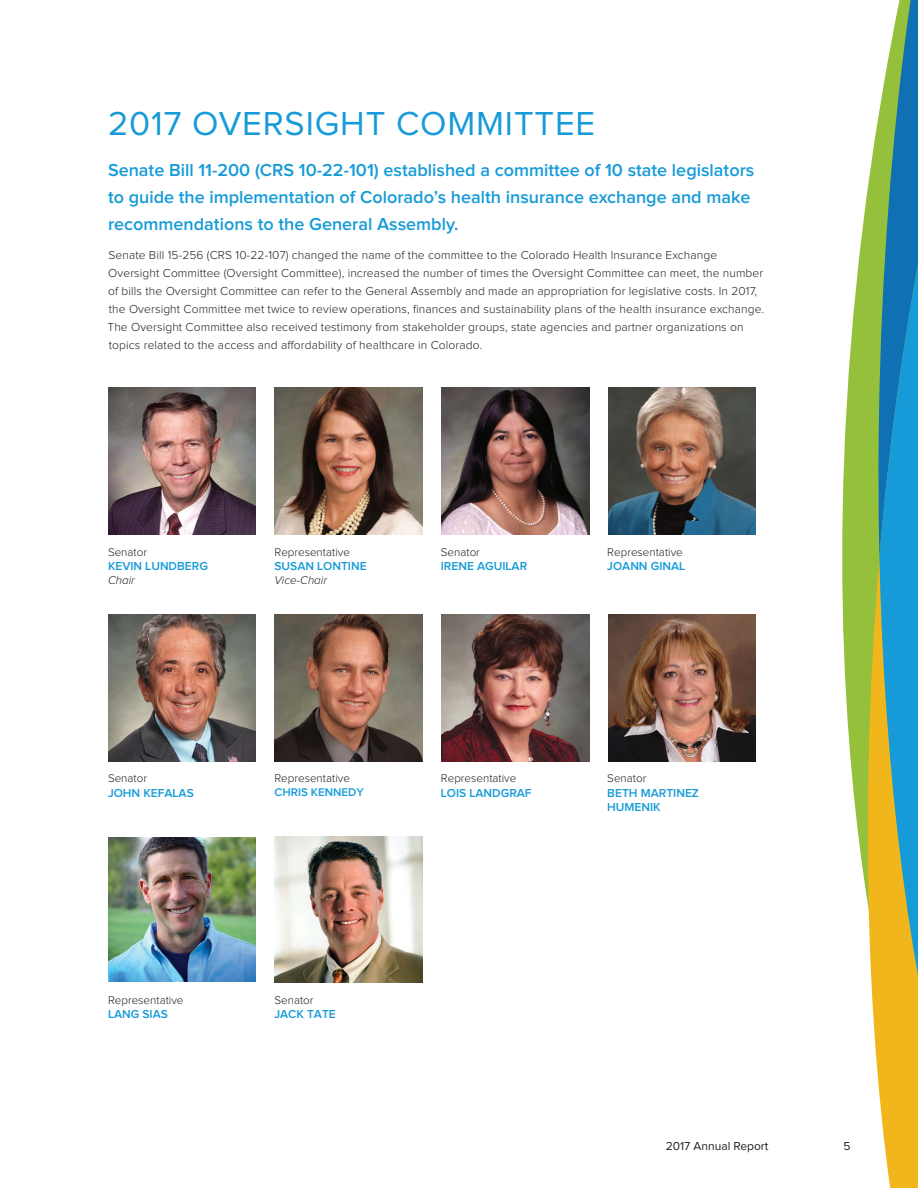
<style>
.page{position:relative;width:918px;height:1188px;background:#fff}
.page>*{position:absolute;margin:0;border:0;box-sizing:border-box;transform-origin:0 0}
.t1{font:34.5px "Proxima Nova";letter-spacing:.025em;color:#169bd8}
.t2{font:600 18px/27px "Proxima Nova";color:#169bd8}
.t3{font:300 12px/18px "Proxima Nova";letter-spacing:.01em;color:#231f20}
.t4{font:600 12px/14.4px "Proxima Nova";color:#169bd8}
.t5{font:12px "Proxima Nova";color:#231f20}
.t6{font:300 11.55px "Proxima Nova";color:#231f20}
.t7{font:italic 300 11.55px "Proxima Nova";color:#231f20}
.t8{font:600 11.55px "Proxima Nova";color:#169bd8}
</style>
<div class="page">
<svg style="left:842px;top:0;width:76px;height:1188px"></svg>
<img style="left:108px;top:388px;width:148px;height:146px">
<img style="left:275px;top:388px;width:148px;height:146px">
<img style="left:441px;top:388px;width:148px;height:146px">
<img style="left:608px;top:388px;width:148px;height:146px">
<img style="left:108px;top:615px;width:148px;height:146px">
<img style="left:275px;top:615px;width:148px;height:146px">
<img style="left:441px;top:615px;width:148px;height:146px">
<img style="left:608px;top:615px;width:148px;height:146px">
<img style="left:108px;top:837px;width:148px;height:144px">
<img style="left:275px;top:836px;width:148px;height:147px">
<h1 class="t1" style="left:108px;top:108px;width:489px">2017 OVERSIGHT COMMITTEE</h1>
<h2 class="t2" style="left:108px;top:157px;width:648px">Senate Bill 11-200 (CRS 10-22-101) established a committee of 10 state legislators to guide the implementation of Colorado’s health insurance exchange and make recommendations to the General Assembly.</h2>
<p class="t3" style="left:107px;top:247px;width:658px">Senate Bill 15-256 (CRS 10-22-107) changed the name of the committee to the Colorado Health Insurance Exchange Oversight Committee (Oversight Committee), increased the number of times the Oversight Committee can meet, the number of bills the Oversight Committee can refer to the General Assembly and made an appropriation for legislative costs. In 2017, the Oversight Committee met twice to review operations, finances and sustainability plans of the health insurance exchange.<br>The Oversight Committee also received testimony from stakeholder groups, state agencies and partner organizations on topics related to the access and affordability of healthcare in Colorado.</p>
<p class="t6" style="left:108px;top:546px;width:41px">Senator</p>
<p class="t4" style="left:108px;top:559px;width:102px">KEVIN LUNDBERG</p>
<p class="t7" style="left:108px;top:575px;width:28px">Chair</p>
<p class="t6" style="left:274px;top:546px;width:77px">Representative</p>
<p class="t4" style="left:274px;top:559px;width:94px">SUSAN LONTINE</p>
<p class="t7" style="left:274px;top:575px;width:54px">Vice-Chair</p>
<p class="t6" style="left:441px;top:546px;width:41px">Senator</p>
<p class="t4" style="left:441px;top:559px;width:88px">IRENE AGUILAR</p>
<p class="t6" style="left:607px;top:546px;width:77px">Representative</p>
<p class="t4" style="left:607px;top:559px;width:79px">JOANN GINAL</p>
<p class="t6" style="left:108px;top:773px;width:41px">Senator</p>
<p class="t4" style="left:108px;top:786px;width:87px">JOHN KEFALAS</p>
<p class="t6" style="left:108px;top:995px;width:77px">Representative</p>
<p class="t4" style="left:108px;top:1008px;width:61px">LANG SIAS</p>
<p class="t6" style="left:274px;top:773px;width:77px">Representative</p>
<p class="t8" style="left:274px;top:787px;width:91px">CHRIS KENNEDY</p>
<p class="t6" style="left:274px;top:995px;width:41px">Senator</p>
<p class="t4" style="left:274px;top:1008px;width:63px">JACK TATE</p>
<p class="t6" style="left:441px;top:773px;width:77px">Representative</p>
<p class="t4" style="left:441px;top:786px;width:92px">LOIS LANDGRAF</p>
<p class="t6" style="left:607px;top:773px;width:41px">Senator</p>
<p class="t4" style="left:607px;top:786px;width:93px">BETH MARTINEZ<br>HUMENIK</p>
<p class="t5" style="left:666px;top:1141px;width:104px">2017 Annual Report</p>
<p class="t5" style="left:843px;top:1141px;width:9px">5</p>
</div>
